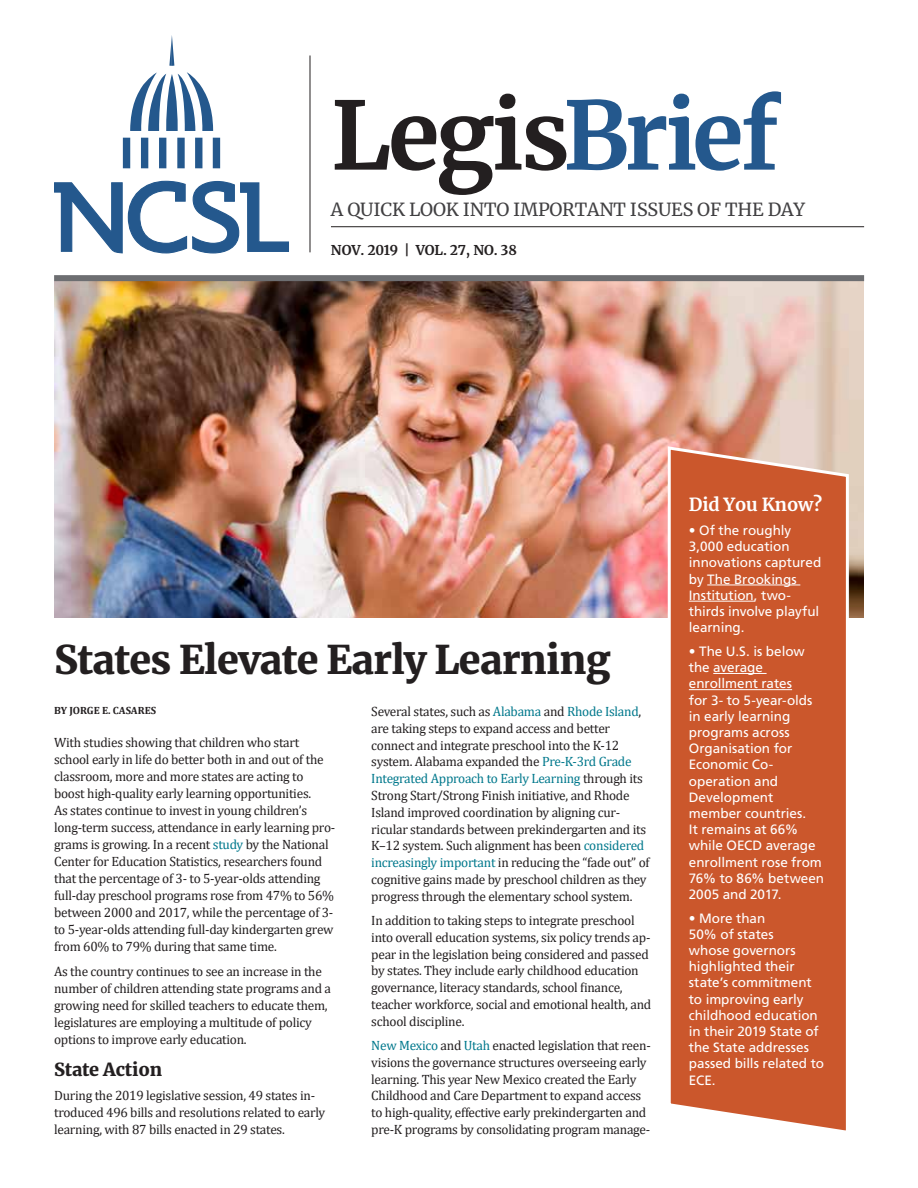
<style>
.page{position:relative;width:918px;height:1188px;background:#fff}
.page>*{position:absolute;margin:0;border:0;box-sizing:border-box;transform-origin:0 0}
.t1{font:700 93.9px "Merriweather";letter-spacing:-.03em;color:#231f20}
.HEADLINE{font:900 39.45px "Merriweather";letter-spacing:-.02em;color:#231f20}
.t2{font:18px "Merriweather";letter-spacing:-.01em;color:#414042}
.HEAD1{font:900 18px "Merriweather";letter-spacing:-.01em;color:#231f20}
.BOX_HEAD{font:700 18px "Merriweather";letter-spacing:-.01em;color:#fff}
.TEXT{font:13.5px/16.8px "Cambria";letter-spacing:-.02em;color:#231f20}
.BOX_TEXT{font:13.5px/16.2px "Frutiger LT Std";letter-spacing:-.005em;color:#fff}
.VOL_MONTH{font:700 13.5px "Merriweather";letter-spacing:-.01em;color:#231f20}
.BYLINE{font:700 10.5px "Cambria";color:#231f20}
.s1{color:#24588d}
.s2{color:#00788c}
</style>
<div class="page">
<img style="left:54px;top:281px;width:810px;height:336px">
<div style="left:54px;top:275px;width:810px;height:6px;background:#6d6e71"></div>
<svg style="left:666px;top:445px;width:185px;height:686px;background:#cf653e"></svg>
<hr style="left:707px;top:585px;width:93px;height:1px;background:#fff">
<hr style="left:689px;top:601px;width:65px;height:1px;background:#fff">
<hr style="left:713px;top:673px;width:54px;height:1px;background:#fff">
<hr style="left:689px;top:689px;width:103px;height:1px;background:#fff">
<hr style="left:331px;top:226px;width:533px;height:1px;background:#231f20">
<hr style="left:310px;top:56px;width:1px;height:196px;background:#231f20">
<svg style="left:54px;top:180px;width:235px;height:74px"></svg>
<svg style="left:169px;top:35px;width:5px;height:31px"></svg>
<svg style="left:130px;top:72px;width:83px;height:59px"></svg>
<div style="left:195px;top:138px;width:7px;height:30px;background:#24588d"></div>
<div style="left:213px;top:138px;width:7px;height:30px;background:#24588d"></div>
<div style="left:177px;top:138px;width:8px;height:30px;background:#24588d"></div>
<div style="left:159px;top:138px;width:7px;height:30px;background:#24588d"></div>
<div style="left:141px;top:138px;width:7px;height:30px;background:#24588d"></div>
<div style="left:123px;top:138px;width:7px;height:30px;background:#24588d"></div>
<p class="t1" style="left:331px;top:70px;width:450px">Legis<span class="s1">Brief</span></p>
<p class="t2" style="left:331px;top:197px;width:476px">A QUICK LOOK INTO IMPORTANT ISSUES OF THE DAY</p>
<p class="VOL_MONTH" style="left:331px;top:241px;width:188px">NOV. 2019 | VOL. 27, NO. 38</p>
<p class="HEADLINE" style="left:54px;top:632px;width:558px">States Elevate Early Learning</p>
<p class="BYLINE" style="left:54px;top:703px;width:104px">BY JORGE E. CASARES</p>
<p class="TEXT" style="left:54px;top:734px;width:283px">With studies showing that children who start school early in life do better both in and out of the classroom, more and more states are acting to boost high-quality early learning opportunities.<br>As states continue to invest in young children’s long-term success, attendance in early learning pro&shy;grams is growing. In a recent <span class="s2">study</span> by the National Center for Education Statistics, researchers found that the percentage of 3- to 5-year-olds attending full-day preschool programs rose from 47% to 56% between 2000 and 2017, while the percentage of 3- to 5-year-olds attending full-day kindergarten grew from 60% to 79% during that same time.</p>
<p class="TEXT" style="left:54px;top:962px;width:278px">As the country continues to see an increase in the number of children attending state programs and a growing need for skilled teachers to educate them, legislatures are employing a multitude of policy options to improve early education.</p>
<p class="HEAD1" style="left:54px;top:1056px;width:110px">State Action</p>
<p class="TEXT" style="left:54px;top:1087px;width:273px">During the 2019 legislative session, 49 states in&shy;troduced 496 bills and resolutions related to early learning, with 87 bills enacted in 29 states.</p>
<p class="TEXT" style="left:371px;top:703px;width:280px">Several states, such as <span class="s2">Alabama</span> and <span class="s2">Rhode Island</span>, are taking steps to expand access and better connect and integrate preschool into the K-12 system. Alabama expanded the <span class="s2">Pre-K-3rd Grade Integrated Approach to Early Learning</span> through its Strong Start/Strong Finish initiative, and Rhode Island improved coordination by aligning cur&shy;ricular standards between prekindergarten and its K–12 system. Such alignment has been <span class="s2">considered increasingly important</span> in reducing the “fade out” of cognitive gains made by preschool children as they progress through the elementary school system.</p>
<p class="TEXT" style="left:371px;top:912px;width:281px">In addition to taking steps to integrate preschool into overall education systems, six policy trends ap&shy;pear in the legislation being considered and passed by states. They include early childhood education governance, literacy standards, school finance, teacher workforce, social and emotional health, and school discipline.</p>
<p class="TEXT" style="left:371px;top:1037px;width:281px"><span class="s2">New Mexico</span> and <span class="s2">Utah</span> enacted legislation that reen&shy;visions the governance structures overseeing early learning. This year New Mexico created the Early Childhood and Care Department to expand access to high-quality, effective early prekindergarten and pre-K programs by consolidating program manage-</p>
<p class="BOX_HEAD" style="left:689px;top:492px;width:135px">Did You Know?</p>
<p class="BOX_TEXT" style="left:689px;top:522px;width:134px">• Of the roughly<br>3,000 education innovations captured by The Brookings<br>Institution, two&shy;thirds involve playful learning.</p>
<p class="BOX_TEXT" style="left:689px;top:643px;width:137px">• The U.S. is below the average enrollment rates<br>for 3- to 5-year-olds in early learning programs across<br>Organisation for<br>Economic Co&shy;operation and<br>Development member countries.<br>It remains at 66% while OECD average enrollment rose from<br>76% to 86% between<br>2005 and 2017.</p>
<p class="BOX_TEXT" style="left:689px;top:910px;width:137px">• More than<br>50% of states<br>whose governors highlighted their state’s commitment to improving early childhood education in their 2019 State of the State addresses passed bills related to<br>ECE.</p>
</div>
